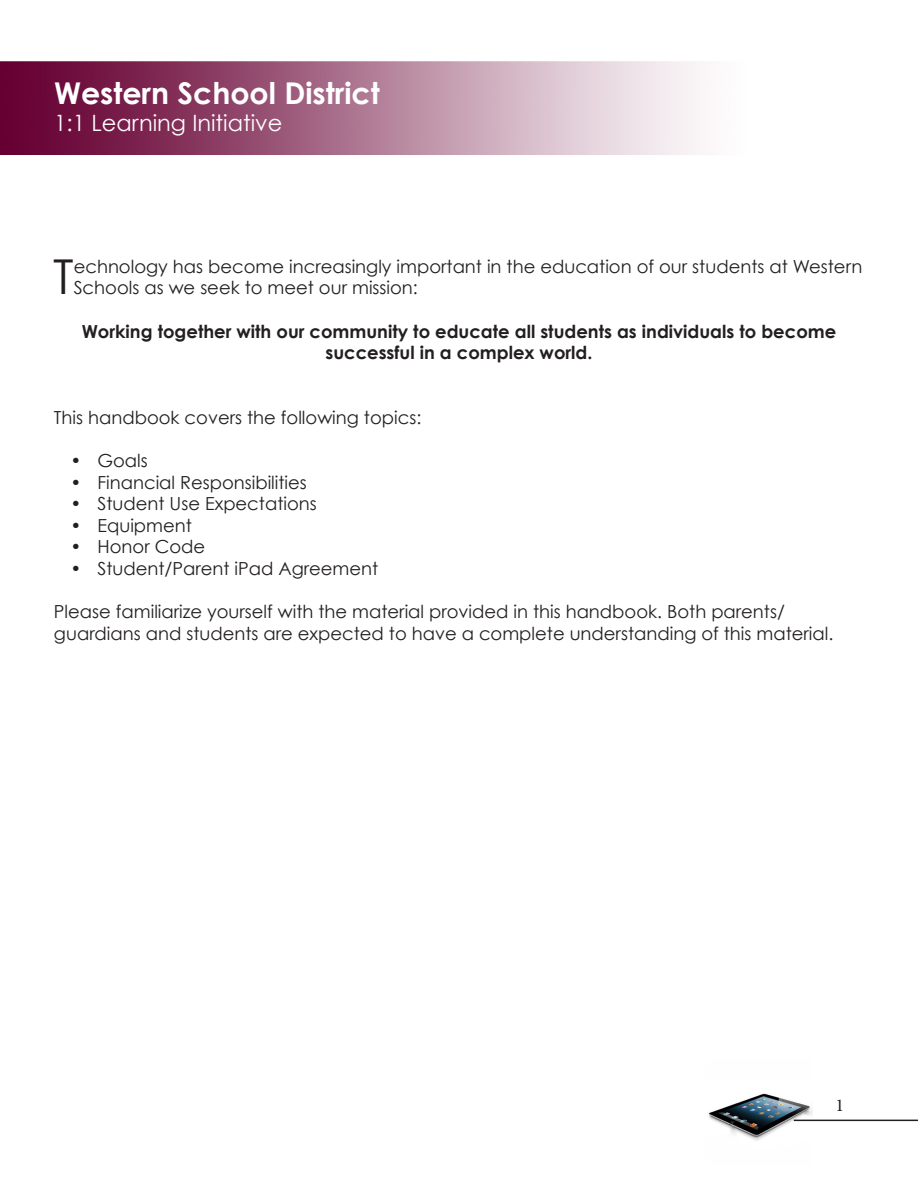
<style>
.page{position:relative;width:918px;height:1188px;background:#fff}
.page>*{position:absolute;margin:0;border:0;box-sizing:border-box;transform-origin:0 0}
.t1{font:48px "Century Gothic";color:#231f20}
.t2{font:700 30px "Century Gothic";color:#fff}
.t3{font:22.5px "Century Gothic";color:#fff}
.t4{font:18px/21.6px "Century Gothic";color:#231f20}
.t5{font:700 18px/21.6px "Century Gothic";color:#231f20;text-align:center}
.t6{font:18px "Minion Pro";color:#231f20}
</style>
<div class="page">
<img style="left:0;top:61px;width:700px;height:94px">
<img style="left:708px;top:1093px;width:105px;height:48px">
<hr style="left:794px;top:1120px;width:124px;height:1px;background:#231f20">
<h2 class="t2" style="left:54px;top:74px;width:327px">Western School District</h2>
<p class="t3" style="left:54px;top:109px;width:230px">1:1 Learning Initiative</p>
<h1 class="t1" style="left:53px;top:248px;width:22px">T</h1>
<p class="t4" style="left:74px;top:255px;width:790px">echnology has become increasingly important in the education of our students at Western<br>Schools as we seek to meet our mission:</p>
<p class="t5" style="left:82px;top:320px;width:756px">Working together with our community to educate all students as individuals to become successful in a complex world.</p>
<p class="t4" style="left:54px;top:406px;width:369px">This handbook covers the following topics:</p>
<p class="t4" style="left:70px;top:450px;width:79px">• Goals</p>
<p class="t4" style="left:70px;top:471px;width:238px">• Financial Responsibilities</p>
<p class="t4" style="left:70px;top:493px;width:248px">• Student Use Expectations</p>
<p class="t4" style="left:70px;top:514px;width:123px">• Equipment</p>
<p class="t4" style="left:70px;top:536px;width:136px">• Honor Code</p>
<p class="t4" style="left:70px;top:558px;width:309px">• Student/Parent iPad Agreement</p>
<p class="t4" style="left:54px;top:601px;width:781px">Please familiarize yourself with the material provided in this handbook. Both parents/ guardians and students are expected to have a complete understanding of this material.</p>
<p class="t6" style="left:836px;top:1093px;width:10px">1</p>
</div>
